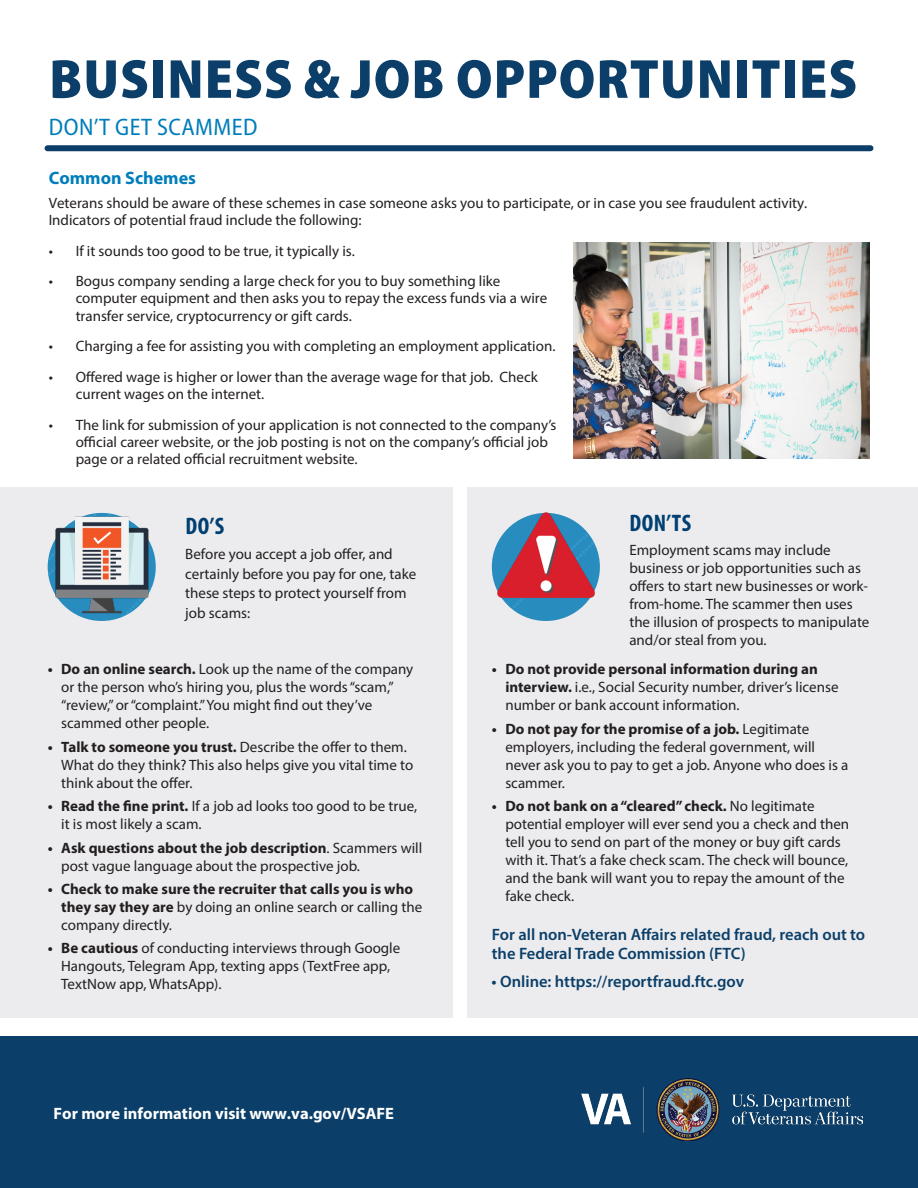
<style>
.page{position:relative;width:918px;height:1188px;background:#fff}
.page>*{position:absolute;margin:0;border:0;box-sizing:border-box;transform-origin:0 0}
.t1{font:900 semi-condensed 55.5px "Myriad Pro";letter-spacing:.02em;color:#0b3f69}
.t2{font:semi-condensed 24px "Myriad Pro";letter-spacing:.02em;color:#007dbb}
.t3{font:700 condensed 24px "Myriad Pro";letter-spacing:.02em;color:#003f72}
.t4{font:700 18px "Myriad Pro";color:#007dbb}
.t5{font:600 16.5px/19.5px "Myriad Pro";color:#0b3f69}
.t6{font:700 16.5px "Myriad Pro";color:#fff}
.t7{font:15px/18px "Myriad Pro";color:#231f20}
.t8{font:700 15px/18px "Myriad Pro";color:#231f20}
.s1{font-weight:700}
.s2{font-weight:400}
</style>
<div class="page">
<div style="left:0;top:487px;width:453px;height:530px;background:#ececee"></div>
<div style="left:468px;top:487px;width:450px;height:530px;background:#ececee"></div>
<div style="left:47px;top:145px;width:824px;height:6px;background:#0b3f69"></div>
<img style="left:574px;top:242px;width:296px;height:216px">
<img style="left:47px;top:512px;width:109px;height:109px">
<img style="left:492px;top:544px;width:108px;height:77px">
<img style="left:497px;top:512px;width:98px;height:86px">
<div style="left:0;top:1037px;width:918px;height:151px;background:#0b3f69"></div>
<img style="left:581px;top:1078px;width:281px;height:63px">
<h1 class="t1" style="left:49px;top:43px;width:809px">BUSINESS &amp; JOB OPPORTUNITIES</h1>
<h2 class="t2" style="left:49px;top:113px;width:210px">DON’T GET SCAMMED</h2>
<p class="t4" style="left:49px;top:166px;width:149px">Common Schemes</p>
<p class="t7" style="left:49px;top:194px;width:760px;line-height:17.2px">Veterans should be aware of these schemes in case someone asks you to participate, or in case you see fraudulent activity.<br>Indicators of potential fraud include the following:</p>
<p class="t7" style="left:49px;top:241px;width:308px">• If it sounds too good to be true, it typically is.</p>
<p class="t7" style="left:76px;top:272px;width:473px;line-height:17.2px;text-indent:-27px">• Bogus company sending a large check for you to buy something like computer equipment and then asks you to repay the excess funds via a wire transfer service, cryptocurrency or gift cards.</p>
<p class="t7" style="left:49px;top:337px;width:508px">• Charging a fee for assisting you with completing an employment application.</p>
<p class="t7" style="left:76px;top:368px;width:464px;line-height:17.2px;text-indent:-27px">• Ofered wage is higher or lower than the average wage for that job. Check current wages on the internet.</p>
<p class="t7" style="left:76px;top:416px;width:482px;line-height:17.2px;text-indent:-27px">• The link for submission of your application is not connected to the company’s ofcial career website, or the job posting is not on the company’s ofcial job page or a related ofcial recruitment website.</p>
<h2 class="t3" style="left:185px;top:511px;width:40px">DO’S</h2>
<p class="t7" style="left:185px;top:544px;width:233px;line-height:19.5px">Before you accept a job ofer, and certainly before you pay for one, take these steps to protect yourself from job scams:</p>
<p class="t7" style="left:61px;top:660px;width:354px;text-indent:-14px"><span class="s1">• Do an online search.</span> Look up the name of the company or the person who’s hiring you, plus the words “scam,” “review,” or “complaint.”You might fnd out they’ve scammed other people.</p>
<p class="t7" style="left:61px;top:738px;width:354px;text-indent:-14px"><span class="s1">• Talk to someone you trust.</span> Describe the ofer to them.<br>What do they think? This also helps give you vital time to think about the ofer.</p>
<p class="t7" style="left:61px;top:797px;width:357px;text-indent:-14px"><span class="s1">• Read the fne print.</span> If a job ad looks too good to be true, it is most likely a scam.</p>
<p class="t7" style="left:61px;top:838px;width:363px;text-indent:-14px"><span class="s1">• Ask questions about the job description</span>. Scammers will post vague language about the prospective job.</p>
<p class="t8" style="left:61px;top:880px;width:363px;text-indent:-14px">• Check to make sure the recruiter that calls you is who they say they are <span class="s2">by doing an online search or calling the company directly.</span></p>
<p class="t7" style="left:61px;top:939px;width:341px;text-indent:-14px"><span class="s1">• Be cautious</span> of conducting interviews through Google<br>Hangouts, Telegram App, texting apps (TextFree app,<br>TextNow app, WhatsApp).</p>
<p class="t6" style="left:54px;top:1102px;width:342px">For more information visit www.va.gov/VSAFE</p>
<h2 class="t3" style="left:630px;top:508px;width:63px">DON’TS</h2>
<p class="t7" style="left:629px;top:540px;width:242px">Employment scams may include business or job opportunities such as ofers to start new businesses or work&shy;from-home. The scammer then uses the illusion of prospects to manipulate and/or steal from you.</p>
<p class="t7" style="left:505px;top:660px;width:335px;text-indent:-14px"><span class="s1">• Do not provide personal information during an interview.</span> i.e., Social Security number, driver’s license number or bank account information.</p>
<p class="t7" style="left:505px;top:720px;width:345px;text-indent:-14px"><span class="s1">• Do not pay for the promise of a job.</span> Legitimate employers, including the federal government, will never ask you to pay to get a job. Anyone who does is a scammer.</p>
<p class="t7" style="left:505px;top:797px;width:345px;text-indent:-14px"><span class="s1">• Do not bank on a “cleared” check.</span> No legitimate potential employer will ever send you a check and then tell you to send on part of the money or buy gift cards with it. That’s a fake check scam. The check will bounce, and the bank will want you to repay the amount of the fake check.</p>
<p class="t5" style="left:492px;top:924px;width:375px">For all non-Veteran Afairs related fraud, reach out to the Federal Trade Commission (FTC)</p>
<p class="t5" style="left:492px;top:971px;width:254px">• Online: https://reportfraud.ftc.gov</p>
</div>
